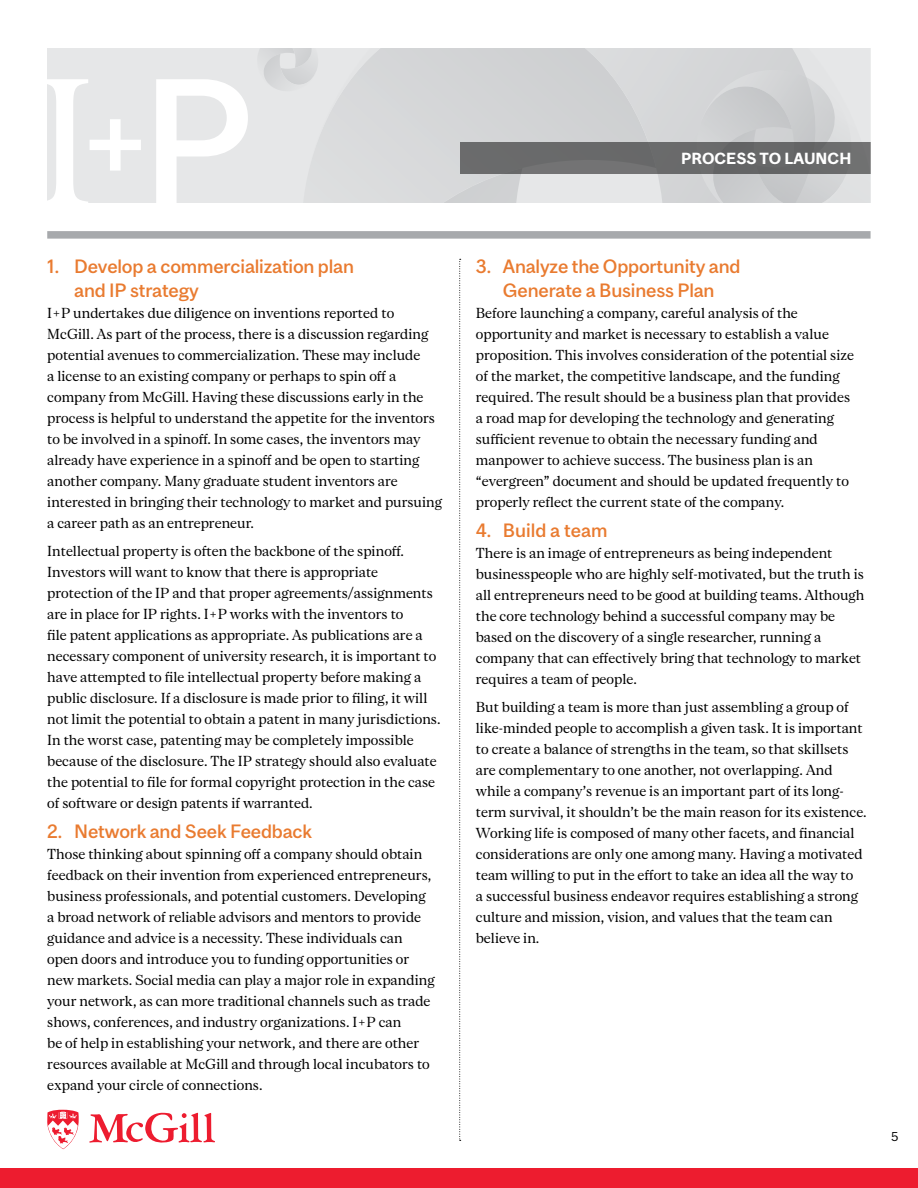
<style>
.page{position:relative;width:918px;height:1188px;background:#fff}
.page>*{position:absolute;margin:0;border:0;box-sizing:border-box;transform-origin:0 0}
.t1{font:500 18px "Mc Gill Sans";letter-spacing:-.01em;color:#e97b30}
.t2{font:700 15px "Mc Gill Sans";color:#fff}
.t3{font:13.5px/21px "Mc Gill Serif";color:#000}
.t4{font:12px "Mc Gill Sans";color:#000}
</style>
<div class="page">
<div style="left:47px;top:47px;width:825px;height:156px;background:#e6e7e8"></div>
<svg style="left:317px;top:47px;width:500px;height:156px"></svg>
<div style="left:0;top:1169px;width:918px;height:19px;background:#ed1c2f"></div>
<svg style="left:257px;top:47px;width:62px;height:44px"></svg>
<svg style="left:696px;top:70px;width:150px;height:133px"></svg>
<svg style="left:47px;top:79px;width:94px;height:124px"></svg>
<svg style="left:156px;top:79px;width:92px;height:124px"></svg>
<svg style="left:89px;top:1112px;width:126px;height:31px"></svg>
<svg style="left:47px;top:1110px;width:32px;height:39px"></svg>
<div style="left:460px;top:142px;width:412px;height:32px;background:#6a6a6b"></div>
<svg style="left:459px;top:259px;width:2px;height:882px"></svg>
<div style="left:47px;top:231px;width:824px;height:8px;background:#a7a9ac"></div>
<p class="t2" style="left:681px;top:149px;width:172px">PROCESS TO LAUNCH</p>
<h1 class="t1" style="left:47px;top:255px;width:13px">1.</h1>
<h1 class="t1" style="left:74px;top:255px;width:281px">Develop a commercialization plan</h1>
<h1 class="t1" style="left:74px;top:279px;width:126px">and IP strategy</h1>
<p class="t3" style="left:47px;top:302px;width:396px">+I P undertakes due diligence on inventions reported to McGill. As part of the process, there is a discussion regarding potential avenues to commercialization. These may include<br>a license to an existing company or perhaps to spin off a company from McGill. Having these discussions early in the process is helpful to understand the appetite for the inventors to be involved in a spinoff In. some cases, the inventors may already have experience in a spinoff and be open to starting another company. Many graduate student inventors are interested in bringing their technology to market and pursuing a career path as an entrepreneur.</p>
<p class="t3" style="left:47px;top:540px;width:395px">Intellectual property is often the backbone of the spinoff.<br>Investors will want to know that there is appropriate protection of the IP and that proper agreements/assignments are in place for IP rights +I. P works with the inventors to<br>file patent applications as appropriate. As publications are a necessary component of university research it, is important to have attempted to file intellectual property before making a public disclosure If. a disclosure is made prior to filing it, will not limit the potential to obtain a patent in many jurisdictions.<br>In the worst case, patenting may be completely impossible because of the disclosure. The IP strategy should also evaluate the potential to file for formal copyright protection in the case of software or design patents if warranted.</p>
<h1 class="t1" style="left:74px;top:820px;width:239px">Network and Seek Feedback</h1>
<h1 class="t1" style="left:47px;top:820px;width:16px">2.</h1>
<p class="t3" style="left:47px;top:844px;width:389px">Those thinking about spinning off a company should obtain feedback on their invention from experienced entrepreneurs, business professionals, and potential customers. Developing a broad network of reliable advisors and mentors to provide guidance and advice is a necessity. These individuals can open doors and introduce you to funding opportunities or new markets. Social media can play a major role in expanding your network, as can more traditional channels such as trade shows, conferences, and industry organizations +I. P can<br>be of help in establishing your network, and there are other resources available at McGill and through local incubators to expand your circle of connections.</p>
<h1 class="t1" style="left:476px;top:255px;width:17px">3.</h1>
<h1 class="t1" style="left:503px;top:255px;width:239px">Analyze the Opportunity and</h1>
<h1 class="t1" style="left:503px;top:279px;width:213px">Generate a Business Plan</h1>
<p class="t3" style="left:476px;top:302px;width:380px">Before launching a company, careful analysis of the opportunity and market is necessary to establish a value proposition. This involves consideration of the potential size of the market, the competitive landscape, and the funding required. The result should be a business plan that provides a road map for developing the technology and generating sufficient revenue to obtain the necessary funding and manpower to achieve success. The business plan is an “evergreen” document and should be updated frequently to properly reflect the current state of the company.</p>
<h1 class="t1" style="left:503px;top:520px;width:106px">Build a team</h1>
<h1 class="t1" style="left:476px;top:520px;width:17px">4.</h1>
<p class="t3" style="left:476px;top:543px;width:390px">There is an image of entrepreneurs as being independent businesspeople who are highly self-motivated, but the truth is all entrepreneurs need to be good at building teams. Although the core technology behind a successful company may be based on the discovery of a single researcher, running a company that can effectively bring that technology to market requires a team of people.</p>
<p class="t3" style="left:476px;top:697px;width:388px">But building a team is more than just assembling a group of like-minded people to accomplish a given task It. is important to create a balance of strengths in the team, so that skillsets are complementary to one another, not overlapping. And</p>
<p class="t3" style="left:476px;top:802px;width:392px">term survival it, shouldn t’ be the main reason for its existence.</p>
<p class="t3" style="left:476px;top:781px;width:369px">while a company s’ revenue is an important part of its long-</p>
<p class="t3" style="left:476px;top:823px;width:388px">Working life is composed of many other facets, and financial considerations are only one among many. Having a motivated team willing to put in the effort to take an idea all the way to a successful business endeavor requires establishing a strong culture and mission, vision, and values that the team can believe in.</p>
<p class="t4" style="left:891px;top:1129px;width:9px">5</p>
</div>
